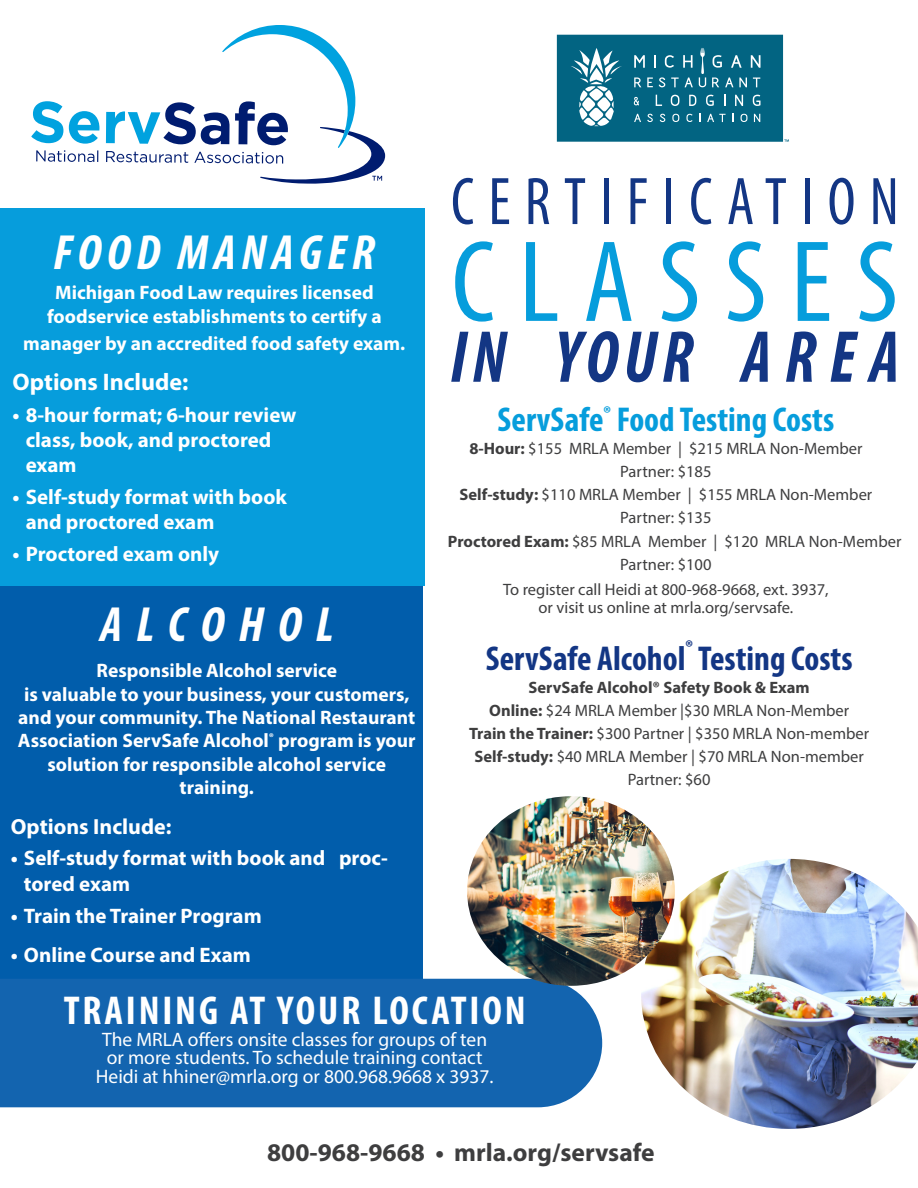
<style>
.page{position:relative;width:918px;height:1188px;background:#fff}
.page>*{position:absolute;margin:0;border:0;box-sizing:border-box;transform-origin:0 0}
.t1{font:condensed 116.85px "Myriad Pro";letter-spacing:.205em;color:#069ddc}
.t2{font:italic 700 condensed 74.25px "Myriad Pro";letter-spacing:.08em;color:#133684;scale:.91 1}
.t3{font:condensed 67.95px "Myriad Pro";letter-spacing:.225em;color:#133684;scale:.92 1}
.t4{font:italic 700 condensed 49.65px "Myriad Pro";letter-spacing:.11em;color:#fff}
.t5{font:700 condensed 40.5px "Myriad Pro";letter-spacing:.07em;color:#fff}
.t6{font:700 condensed 34.5px "Myriad Pro";color:#133684}
.t7{font:700 condensed 34.5px "Myriad Pro";color:#069ddc}
.t8{font:700 25.5px "Myriad Pro";color:#3e3e3f}
.t9{font:700 24px "Myriad Pro";color:#fff}
.t10{font:700 21.9px "Myriad Pro";color:#fff}
.t11{font:700 21px/25.2px "Myriad Pro";color:#fff}
.t12{font:700 condensed 20.1px "Myriad Pro";color:#133684}
.t13{font:700 19.5px/23.4px "Myriad Pro";color:#fff;text-align:center}
.t14{font:19.5px/18.1px "Myriad Pro";color:#fff}
.t15{font:16.5px/23.1px "Myriad Pro";color:#3e3e3f;text-align:center}
.s1{font-weight:700}
</style>
<div class="page">
<div style="left:0;top:585px;width:423px;height:394px;background:#015dab"></div>
<div style="left:0;top:208px;width:424px;height:377px;background:#069ddc"></div>
<div style="left:0;top:979px;width:602px;height:128px;background:#1364af"></div>
<img style="left:641px;top:859px;width:277px;height:270px">
<img style="left:467px;top:796px;width:208px;height:190px">
<svg style="left:31px;top:101px;width:69px;height:43px"></svg>
<svg style="left:36px;top:150px;width:62px;height:12px"></svg>
<svg style="left:106px;top:25px;width:279px;height:159px"></svg>
<svg style="left:784px;top:139px;width:5px;height:3px"></svg>
<div style="left:557px;top:35px;width:226px;height:107px;background:#026482"></div>
<svg style="left:571px;top:48px;width:51px;height:78px"></svg>
<svg style="left:634px;top:55px;width:11px;height:13px"></svg>
<svg style="left:654px;top:55px;width:2px;height:13px"></svg>
<svg style="left:665px;top:55px;width:9px;height:13px"></svg>
<svg style="left:683px;top:55px;width:10px;height:13px"></svg>
<svg style="left:713px;top:55px;width:9px;height:13px"></svg>
<svg style="left:731px;top:55px;width:11px;height:13px"></svg>
<svg style="left:751px;top:55px;width:10px;height:13px"></svg>
<svg style="left:634px;top:78px;width:7px;height:9px"></svg>
<svg style="left:647px;top:77px;width:6px;height:10px"></svg>
<svg style="left:659px;top:77px;width:6px;height:10px"></svg>
<svg style="left:671px;top:78px;width:8px;height:9px"></svg>
<svg style="left:685px;top:78px;width:8px;height:9px"></svg>
<svg style="left:699px;top:48px;width:7px;height:39px"></svg>
<svg style="left:712px;top:78px;width:7px;height:9px"></svg>
<svg style="left:725px;top:78px;width:8px;height:9px"></svg>
<svg style="left:739px;top:78px;width:8px;height:9px"></svg>
<svg style="left:753px;top:78px;width:7px;height:9px"></svg>
<svg style="left:634px;top:114px;width:7px;height:8px"></svg>
<svg style="left:647px;top:114px;width:6px;height:8px"></svg>
<svg style="left:660px;top:114px;width:5px;height:8px"></svg>
<svg style="left:672px;top:114px;width:7px;height:8px"></svg>
<svg style="left:687px;top:114px;width:6px;height:8px"></svg>
<svg style="left:707px;top:114px;width:19px;height:8px"></svg>
<svg style="left:741px;top:114px;width:6px;height:8px"></svg>
<svg style="left:754px;top:114px;width:6px;height:8px"></svg>
<svg style="left:634px;top:97px;width:5px;height:8px"></svg>
<svg style="left:656px;top:95px;width:6px;height:11px"></svg>
<svg style="left:671px;top:95px;width:8px;height:11px"></svg>
<svg style="left:689px;top:95px;width:7px;height:11px"></svg>
<svg style="left:706px;top:95px;width:8px;height:11px"></svg>
<svg style="left:735px;top:95px;width:8px;height:11px"></svg>
<svg style="left:753px;top:95px;width:8px;height:11px"></svg>
<p class="t4" style="left:54px;top:222px;width:323px">FOOD MANAGER</p>
<p class="t13" style="left:47px;top:280px;width:336px">Michigan Food Law requires licensed foodservice establishments to certify a</p>
<p class="t13" style="left:23px;top:331px;width:384px">manager by an accredited food safety exam.</p>
<p class="t9" style="left:13px;top:366px;width:177px">Options Include:</p>
<p class="t11" style="left:26px;top:401px;width:272px;text-indent:-13px">• 8-hour format; 6-hour review class, book, and proctored exam</p>
<p class="t11" style="left:26px;top:483px;width:263px;text-indent:-13px">• Self-study format with book and proctored exam</p>
<p class="t11" style="left:13px;top:540px;width:208px">• Proctored exam only</p>
<p class="t4" style="left:100px;top:593px;width:235px">A L C O H O L</p>
<p class="t13" style="left:18px;top:658px;width:399px">Responsible Alcohol service<br>is valuable to your business, your customers, and your community. The National Restaurant Association ServSafe Alcohol<sup>®</sup> program is your solution for responsible alcohol service training.</p>
<p class="t10" style="left:11px;top:812px;width:162px">Options Include:</p>
<p class="t11" style="left:24px;top:845px;width:366px;text-indent:-13px">• Self-study format with book and proc&shy;tored exam</p>
<p class="t11" style="left:11px;top:903px;width:252px">• Train the Trainer Program</p>
<p class="t11" style="left:11px;top:941px;width:242px">• Online Course and Exam</p>
<p class="t3" style="left:451px;top:161px;width:488px">CERTIFICATION</p>
<p class="t1" style="left:451px;top:212px;width:448px">CLASSES</p>
<p class="t2" style="left:450px;top:311px;width:495px">IN YOUR A R E A</p>
<p class="t7" style="left:498px;top:398px;width:338px">ServSafe<sup>®</sup> Food Testing Costs</p>
<p class="t15" style="left:469px;top:437px;width:395px"><span class="s1">8-Hour:</span> $155 MRLA Member | $215 MRLA Non-Member</p>
<p class="t15" style="left:620px;top:460px;width:93px">Partner: $185</p>
<p class="t15" style="left:459px;top:483px;width:414px"><span class="s1">Self-study:</span> $110 MRLA Member | $155 MRLA Non-Member</p>
<p class="t15" style="left:620px;top:506px;width:93px">Partner: $135</p>
<p class="t15" style="left:448px;top:529px;width:455px"><span class="s1">Proctored Exam:</span> $85 MRLA Member | $120 MRLA Non-Member</p>
<p class="t15" style="left:620px;top:552px;width:93px">Partner: $100</p>
<p class="t15" style="left:503px;top:580px;width:327px;line-height:18.8px">To register call Heidi at 800-968-9668, ext. 3937, or visit us online at mrla.org/servsafe.</p>
<p class="t12" style="left:685px;top:635px;width:9px">®</p>
<p class="t15" style="left:469px;top:676px;width:401px"><span class="s1">ServSafe Alcohol® Safety Book &amp; Exam<br>Online:</span> $24 MRLA Member |$30 MRLA Non-Member <span class="s1">Train the Trainer:</span> $300 Partner | $350 MRLA Non-member <span class="s1">Self-study:</span> $40 MRLA Member | $70 MRLA Non-member Partner: $60</p>
<p class="t6" style="left:486px;top:637px;width:368px">ServSafe Alcohol Testing Costs</p>
<p class="t5" style="left:64px;top:985px;width:463px">TRAINING AT YOUR LOCATION</p>
<p class="t14" style="left:102px;top:1030px;width:386px">The MRLA offers onsite classes for groups of ten or more students. To schedule training contact</p>
<p class="t14" style="left:96px;top:1067px;width:399px">Heidi at hhiner@mrla.org or 800.968.9668 x 3937.</p>
<p class="t8" style="left:267px;top:1136px;width:389px">800-968-9668 • mrla.org/servsafe</p>
</div>
